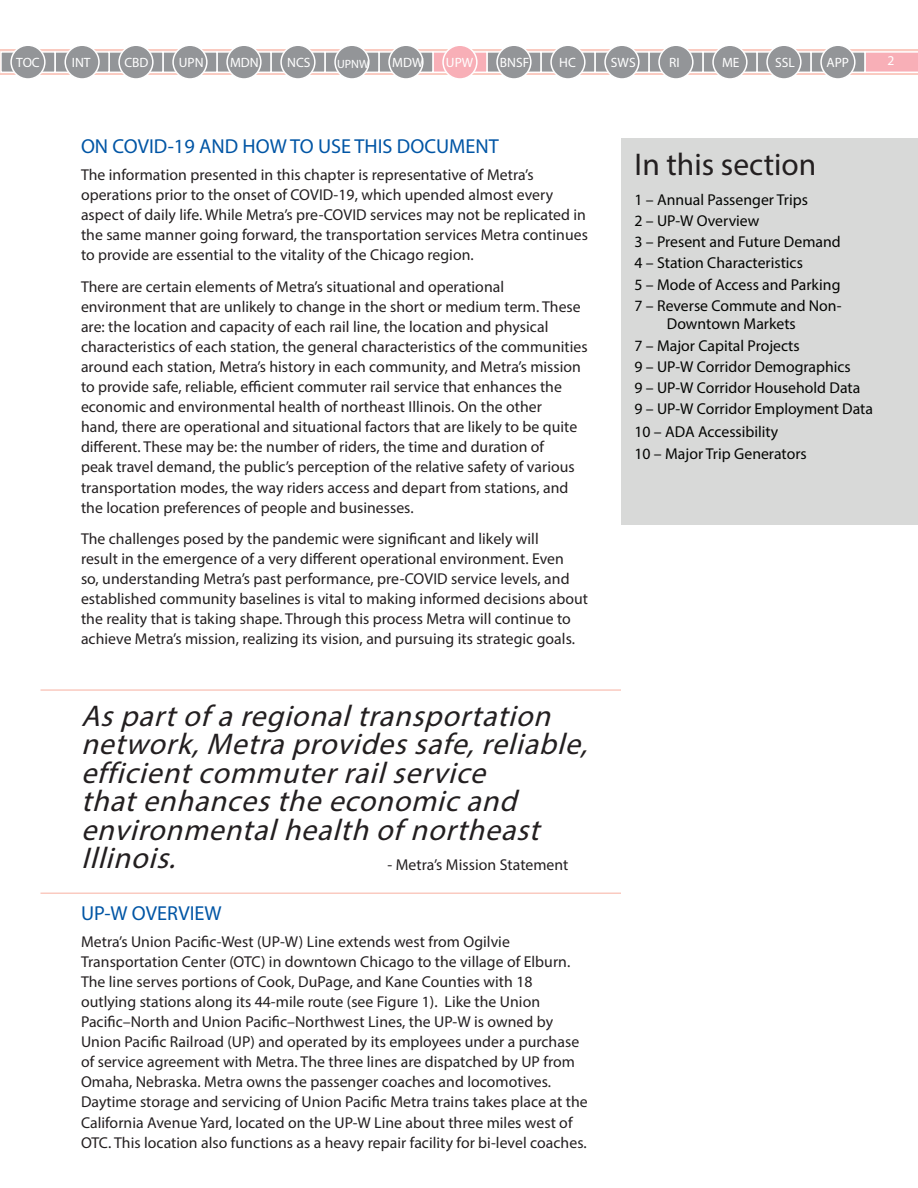
<style>
.page{position:relative;width:918px;height:1188px;background:#fff}
.page>*{position:absolute;margin:0;border:0;box-sizing:border-box;transform-origin:0 0}
.t1{font:31.5px "Myriad Pro";color:#231f20}
.Text{font:italic 30px/28.5px "Myriad Pro";color:#231f20}
._2020_Update_Section{font:20.25px "Myriad Pro";color:#0055a5}
.Text-2{font:15.75px/20.1px "Myriad Pro";letter-spacing:.005em;color:#231f20}
.t2{font:15.75px/18.9px "Myriad Pro";color:#040503}
.Text-3{font:13.5px "Myriad Pro";color:#fff}
.t3{font:12px "Myriad Pro";color:#fff}
</style>
<div class="page">
<div style="left:0;top:50px;width:918px;height:25px;background:#facac0"></div>
<div style="left:621px;top:138px;width:297px;height:387px;background:#d8d9d8"></div>
<hr style="left:40px;top:689px;width:581px;height:2px;background:#facac0">
<hr style="left:40px;top:892px;width:581px;height:2px;background:#facac0">
<svg style="left:866px;top:51px;width:52px;height:22px"></svg>
<div style="left:810px;top:51px;width:56px;height:22px;background:#939598;border:2px solid #fff"></div>
<div style="left:821px;top:45px;width:34px;height:34px;background:#939598;border-radius:50%"></div>
<div style="left:820px;top:44px;width:36px;height:36px;border:2px solid #fff;border-radius:50%"></div>
<div style="left:756px;top:51px;width:56px;height:22px;background:#939598;border:2px solid #fff"></div>
<div style="left:767px;top:45px;width:34px;height:34px;background:#939598;border-radius:50%"></div>
<div style="left:766px;top:44px;width:36px;height:36px;border:2px solid #fff;border-radius:50%"></div>
<div style="left:702px;top:51px;width:56px;height:22px;background:#939598;border:2px solid #fff"></div>
<div style="left:713px;top:45px;width:34px;height:34px;background:#939598;border-radius:50%"></div>
<div style="left:712px;top:44px;width:36px;height:36px;border:2px solid #fff;border-radius:50%"></div>
<div style="left:648px;top:51px;width:56px;height:22px;background:#939598;border:2px solid #fff"></div>
<div style="left:659px;top:45px;width:34px;height:34px;background:#939598;border-radius:50%"></div>
<div style="left:658px;top:44px;width:36px;height:36px;border:2px solid #fff;border-radius:50%"></div>
<div style="left:594px;top:51px;width:56px;height:22px;background:#939598;border:2px solid #fff"></div>
<div style="left:605px;top:45px;width:34px;height:34px;background:#939598;border-radius:50%"></div>
<div style="left:604px;top:44px;width:36px;height:36px;border:2px solid #fff;border-radius:50%"></div>
<div style="left:540px;top:51px;width:56px;height:22px;background:#939598;border:2px solid #fff"></div>
<div style="left:551px;top:45px;width:34px;height:34px;background:#939598;border-radius:50%"></div>
<div style="left:550px;top:44px;width:36px;height:36px;border:2px solid #fff;border-radius:50%"></div>
<div style="left:486px;top:51px;width:56px;height:22px;background:#939598;border:2px solid #fff"></div>
<div style="left:497px;top:45px;width:34px;height:34px;background:#939598;border-radius:50%"></div>
<div style="left:496px;top:44px;width:36px;height:36px;border:2px solid #fff;border-radius:50%"></div>
<div style="left:432px;top:51px;width:56px;height:22px;background:#f8afb7;border:2px solid #fff"></div>
<div style="left:443px;top:45px;width:34px;height:34px;background:#f8afb7;border-radius:50%"></div>
<div style="left:442px;top:44px;width:36px;height:36px;border:2px solid #fff;border-radius:50%"></div>
<div style="left:378px;top:51px;width:56px;height:22px;background:#939598;border:2px solid #fff"></div>
<div style="left:389px;top:45px;width:34px;height:34px;background:#939598;border-radius:50%"></div>
<div style="left:388px;top:44px;width:36px;height:36px;border:2px solid #fff;border-radius:50%"></div>
<div style="left:324px;top:51px;width:56px;height:22px;background:#939598;border:2px solid #fff"></div>
<div style="left:335px;top:45px;width:34px;height:34px;background:#939598;border-radius:50%"></div>
<div style="left:334px;top:44px;width:36px;height:36px;border:2px solid #fff;border-radius:50%"></div>
<div style="left:270px;top:51px;width:56px;height:22px;background:#939598;border:2px solid #fff"></div>
<div style="left:281px;top:45px;width:34px;height:34px;background:#939598;border-radius:50%"></div>
<div style="left:280px;top:44px;width:36px;height:36px;border:2px solid #fff;border-radius:50%"></div>
<div style="left:216px;top:51px;width:56px;height:22px;background:#939598;border:2px solid #fff"></div>
<div style="left:227px;top:45px;width:34px;height:34px;background:#939598;border-radius:50%"></div>
<div style="left:226px;top:44px;width:36px;height:36px;border:2px solid #fff;border-radius:50%"></div>
<div style="left:162px;top:51px;width:56px;height:22px;background:#939598;border:2px solid #fff"></div>
<div style="left:173px;top:45px;width:34px;height:34px;background:#939598;border-radius:50%"></div>
<div style="left:172px;top:44px;width:36px;height:36px;border:2px solid #fff;border-radius:50%"></div>
<div style="left:108px;top:51px;width:56px;height:22px;background:#939598;border:2px solid #fff"></div>
<div style="left:119px;top:45px;width:34px;height:34px;background:#939598;border-radius:50%"></div>
<div style="left:118px;top:44px;width:36px;height:36px;border:2px solid #fff;border-radius:50%"></div>
<div style="left:54px;top:51px;width:56px;height:22px;background:#939598;border:2px solid #fff"></div>
<div style="left:65px;top:45px;width:34px;height:34px;background:#939598;border-radius:50%"></div>
<div style="left:64px;top:44px;width:36px;height:36px;border:2px solid #fff;border-radius:50%"></div>
<div style="left:1px;top:52px;width:54px;height:20px;background:#939598"></div>
<div style="left:0;top:51px;width:56px;height:22px;border:2px solid #fff"></div>
<div style="left:11px;top:45px;width:34px;height:34px;background:#939598;border-radius:50%"></div>
<div style="left:10px;top:44px;width:36px;height:36px;border:2px solid #fff;border-radius:50%"></div>
<p class="Text-3" style="left:16px;top:54px;width:25px">TOC</p>
<p class="Text-3" style="left:72px;top:54px;width:20px">INT</p>
<p class="Text-3" style="left:124px;top:54px;width:26px">CBD</p>
<p class="Text-3" style="left:179px;top:54px;width:26px">UPN</p>
<p class="Text-3" style="left:230px;top:54px;width:30px">MDN</p>
<p class="Text-3" style="left:287px;top:54px;width:25px">NCS</p>
<p class="t3" style="left:337px;top:56px;width:34px">UPNW</p>
<p class="Text-3" style="left:392px;top:54px;width:33px">MDW</p>
<p class="Text-3" style="left:446px;top:54px;width:29px">UPW</p>
<p class="Text-3" style="left:500px;top:54px;width:31px">BNSF</p>
<p class="Text-3" style="left:559px;top:54px;width:18px">HC</p>
<p class="Text-3" style="left:611px;top:54px;width:26px">SWS</p>
<p class="Text-3" style="left:669px;top:54px;width:12px">RI</p>
<p class="Text-3" style="left:722px;top:54px;width:19px">ME</p>
<p class="Text-3" style="left:775px;top:54px;width:21px">SSL</p>
<p class="Text-3" style="left:827px;top:54px;width:24px">APP</p>
<p class="Text-3" style="left:888px;top:52px;width:8px">2</p>
<p class="_2020_Update_Section" style="left:81px;top:134px;width:419px">ON COVID-19 AND HOW TO USE THIS DOCUMENT</p>
<p class="Text-2" style="left:81px;top:164px;width:508px">The information presented in this chapter is representative of Metra’s operations prior to the onset of COVID-19, which upended almost every aspect of daily life. While Metra’s pre-COVID services may not be replicated in the same manner going forward, the transportation services Metra continues to provide are essential to the vitality of the Chicago region.</p>
<p class="Text-2" style="left:81px;top:276px;width:508px">There are certain elements of Metra’s situational and operational environment that are unlikely to change in the short or medium term. These are: the location and capacity of each rail line, the location and physical characteristics of each station, the general characteristics of the communities around each station, Metra’s history in each community, and Metra’s mission to provide safe, reliable, efficient commuter rail service that enhances the economic and environmental health of northeast Illinois. On the other<br>hand, there are operational and situational factors that are likely to be quite different. These may be: the number of riders, the time and duration of<br>peak travel demand, the public’s perception of the relative safety of various transportation modes, the way riders access and depart from stations, and the location preferences of people and businesses.</p>
<p class="Text-2" style="left:81px;top:528px;width:509px">The challenges posed by the pandemic were significant and likely will<br>result in the emergence of a very different operational environment. Even<br>so, understanding Metra’s past performance, pre-COVID service levels, and established community baselines is vital to making informed decisions about the reality that is taking shape. Through this process Metra will continue to achieve Metra’s mission, realizing its vision, and pursuing its strategic goals.</p>
<p class="Text" style="left:81px;top:701px;width:517px">Aspartofaregionaltransportation network,Metraprovidessafe,reliable, efficientcommuterrailservice thatenhancestheeconomicand environmentalhealth ofnortheast<br>Illinois.</p>
<p class="Text-2" style="left:388px;top:855px;width:182px">- Metra’s Mission Statement</p>
<p class="_2020_Update_Section" style="left:81px;top:901px;width:142px">UP-W OVERVIEW</p>
<p class="Text-2" style="left:81px;top:931px;width:508px">Metra’s Union Pacific-West (UP-W) Line extends west from Ogilvie Transportation Center (OTC) in downtown Chicago to the village of Elburn.<br>The line serves portions of Cook, DuPage, and Kane Counties with 18 outlying stations along its 44-mile route (see Figure 1). Like the Union Pacific–North and Union Pacific–Northwest Lines, the UP-W is owned by Union Pacific Railroad (UP) and operated by its employees under a purchase of service agreement with Metra. The three lines are dispatched by UP from Omaha, Nebraska. Metra owns the passenger coaches and locomotives.<br>Daytime storage and servicing of Union Pacific Metra trains takes place at the California Avenue Yard, located on the UP-W Line about three miles west of OTC. This location also functions as a heavy repair facility for bi-level coaches.</p>
<p class="t1" style="left:634px;top:145px;width:183px">In this section</p>
<p class="t2" style="left:634px;top:190px;width:175px">1 – Annual Passenger Trips</p>
<p class="t2" style="left:634px;top:211px;width:126px">2 – UP-W Overview</p>
<p class="t2" style="left:634px;top:232px;width:208px">3 – Present and Future Demand</p>
<p class="t2" style="left:634px;top:253px;width:170px">4 – Station Characteristics</p>
<p class="t2" style="left:634px;top:275px;width:208px">5 – Mode of Access and Parking</p>
<p class="t2" style="left:667px;top:296px;width:176px;text-indent:-32px">7 – Reverse Commute and Non-<br>Downtown Markets</p>
<p class="t2" style="left:634px;top:336px;width:167px">7 – Major Capital Projects</p>
<p class="t2" style="left:634px;top:357px;width:218px">9 – UP-W Corridor Demographics</p>
<p class="t2" style="left:634px;top:378px;width:227px">9 – UP-W Corridor Household Data</p>
<p class="t2" style="left:634px;top:399px;width:240px">9 – UP-W Corridor Employment Data</p>
<p class="t2" style="left:634px;top:423px;width:145px">10 – ADA Accessibility</p>
<p class="t2" style="left:634px;top:444px;width:174px">10 – Major Trip Generators</p>
</div>
